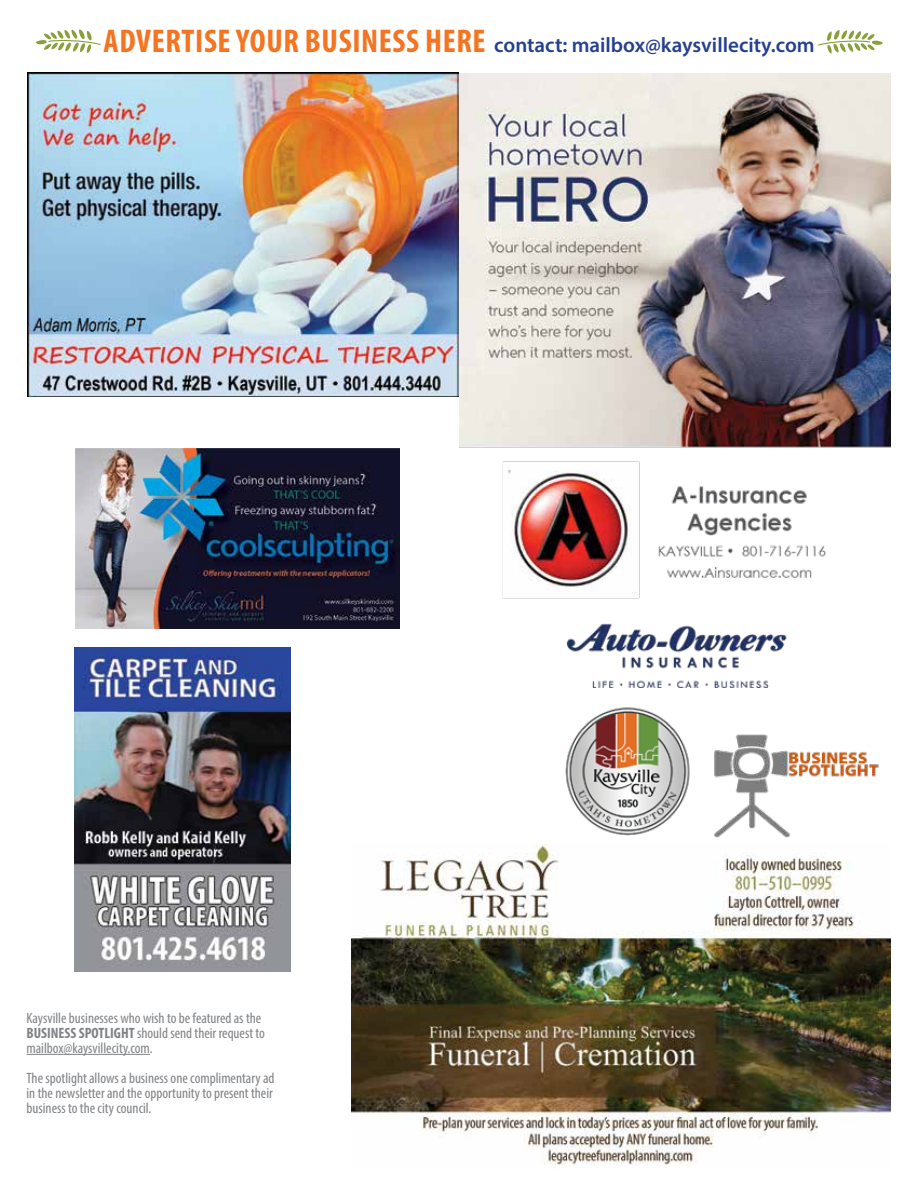
<style>
.page{position:relative;width:918px;height:1188px;background:#fff}
.page>*{position:absolute;margin:0;border:0;box-sizing:border-box;transform-origin:0 0}
.t1{font:54px "ST Design Two";color:#87a03a}
.t2{font:600 21px "Myriad Pro";color:#25408f}
.t3{font:condensed 15px/15px "Myriad Pro";color:#808285}
.s1{font-weight:700;font-stretch:condensed;font-size:33px;color:#f47421}
.s2{font-weight:700}
</style>
<div class="page">
<img style="left:459px;top:73px;width:432px;height:615px">
<img style="left:27px;top:72px;width:432px;height:324px">
<img style="left:75px;top:647px;width:216px;height:324px">
<img style="left:351px;top:845px;width:540px;height:320px">
<img style="left:714px;top:734px;width:165px;height:104px">
<hr style="left:27px;top:1054px;width:123px;height:1px;background:#808285">
<img style="left:75px;top:449px;width:324px;height:180px">
<img style="left:565px;top:707px;width:125px;height:129px">
<h2 class="t2" style="left:104px;top:32px;width:713px"><span class="s1">ADVERTISE YOUR BUSINESS HERE</span> contact: mailbox@kaysvillecity.com</h2>
<h1 class="t1" style="left:815px;top:10px;width:72px">’</h1>
<p class="t3" style="left:27px;top:1010px;width:240px">Kaysville businesses who wish to be featured as the<br><span class="s2">BUSINESS SPOTLIGHT</span> should send their request to mailbox@kaysvillecity.com.</p>
<p class="t3" style="left:27px;top:1070px;width:249px;text-align:justify">The spotlight allows a business one complimentary ad in the newsletter and the opportunity to present their business to the city council.</p>
</div>
